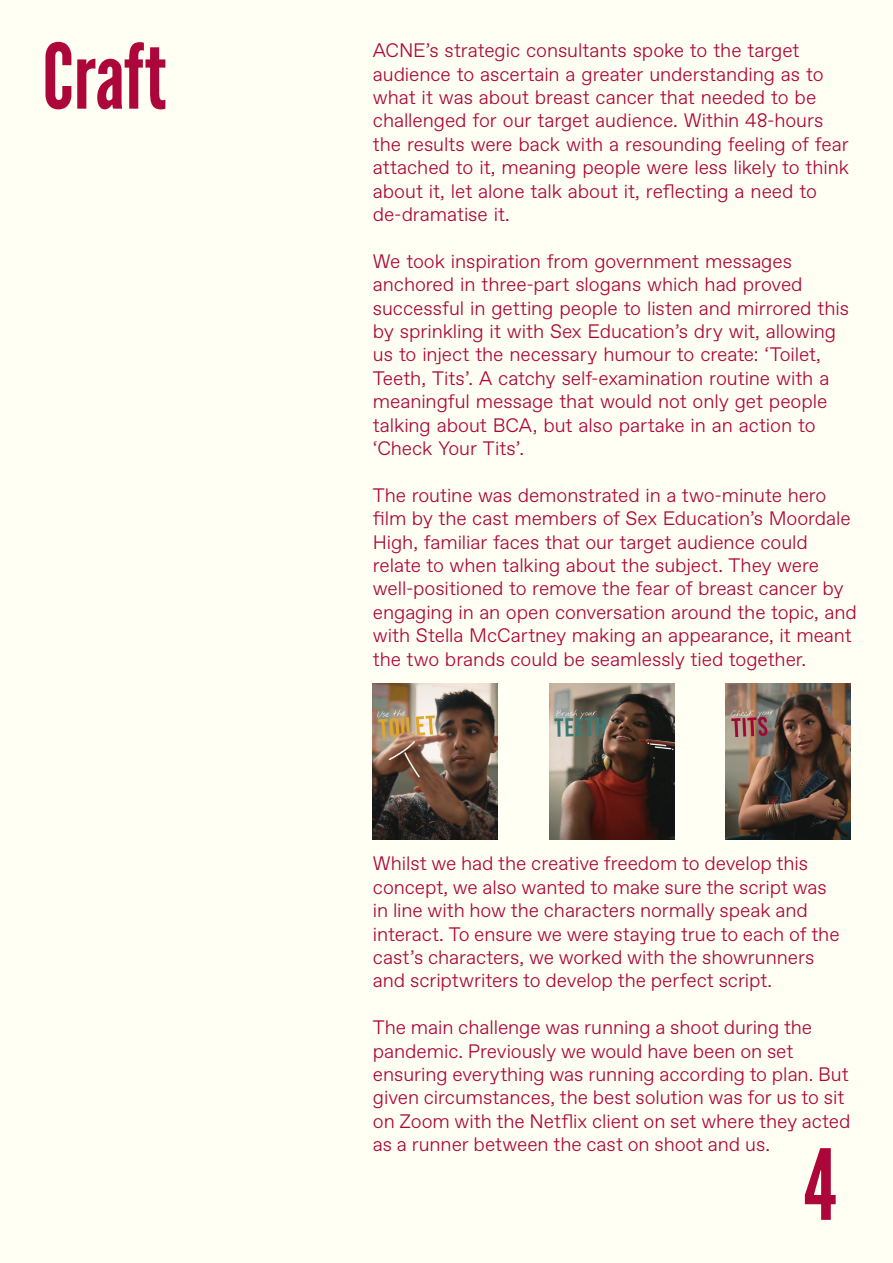
<style>
.page{position:relative;width:893px;height:1263px;background:#fffff3}
.page>*{position:absolute;margin:0;border:0;box-sizing:border-box;transform-origin:0 0}
.t1{font:97.5px "League Gothic";color:#ad063a}
.t2{font:90px "League Gothic";letter-spacing:-.005em;color:#ad063a}
.t3{font:300 19.5px/23.4px "Favorit";letter-spacing:-.005em;color:#ad063a}
</style>
<div class="page">
<img style="left:726px;top:684px;width:124px;height:155px">
<img style="left:550px;top:684px;width:124px;height:155px">
<img style="left:373px;top:684px;width:124px;height:155px">
<h2 class="t2" style="left:43px;top:23px;width:126px">Craft</h2>
<p class="t3" style="left:373px;top:38px;width:478px">ACNE’s strategic consultants spoke to the target audience to ascertain a greater understanding as to what it was about breast cancer that needed to be challenged for our target audience. Within 48-hours the results were back with a resounding feeling of fear attached to it, meaning people were less likely to think about it, let alone talk about it, reflecting a need to de-dramatise it.</p>
<p class="t3" style="left:373px;top:249px;width:478px">We took inspiration from government messages anchored in three-part slogans which had proved successful in getting people to listen and mirrored this by sprinkling it with Sex Education’s dry wit, allowing us to inject the necessary humour to create: ‘Toilet, Teeth, Tits’. A catchy self-examination routine with a meaningful message that would not only get people talking about BCA, but also partake in an action to ‘Check Your Tits’.</p>
<p class="t3" style="left:373px;top:483px;width:485px">The routine was demonstrated in a two-minute hero film by the cast members of Sex Education’s Moordale High, familiar faces that our target audience could relate to when talking about the subject. They were well-positioned to remove the fear of breast cancer by engaging in an open conversation around the topic, and with Stella McCartney making an appearance, it meant the two brands could be seamlessly tied together.</p>
<p class="t3" style="left:373px;top:851px;width:468px">Whilst we had the creative freedom to develop this concept, we also wanted to make sure the script was in line with how the characters normally speak and interact. To ensure we were staying true to each of the cast’s characters, we worked with the showrunners and scriptwriters to develop the perfect script.</p>
<p class="t3" style="left:373px;top:1015px;width:479px">The main challenge was running a shoot during the pandemic. Previously we would have been on set ensuring everything was running according to plan. But given circumstances, the best solution was for us to sit on Zoom with the Netflix client on set where they acted as a runner between the cast on shoot and us.</p>
<h1 class="t1" style="left:804px;top:1127px;width:34px">4</h1>
</div>
